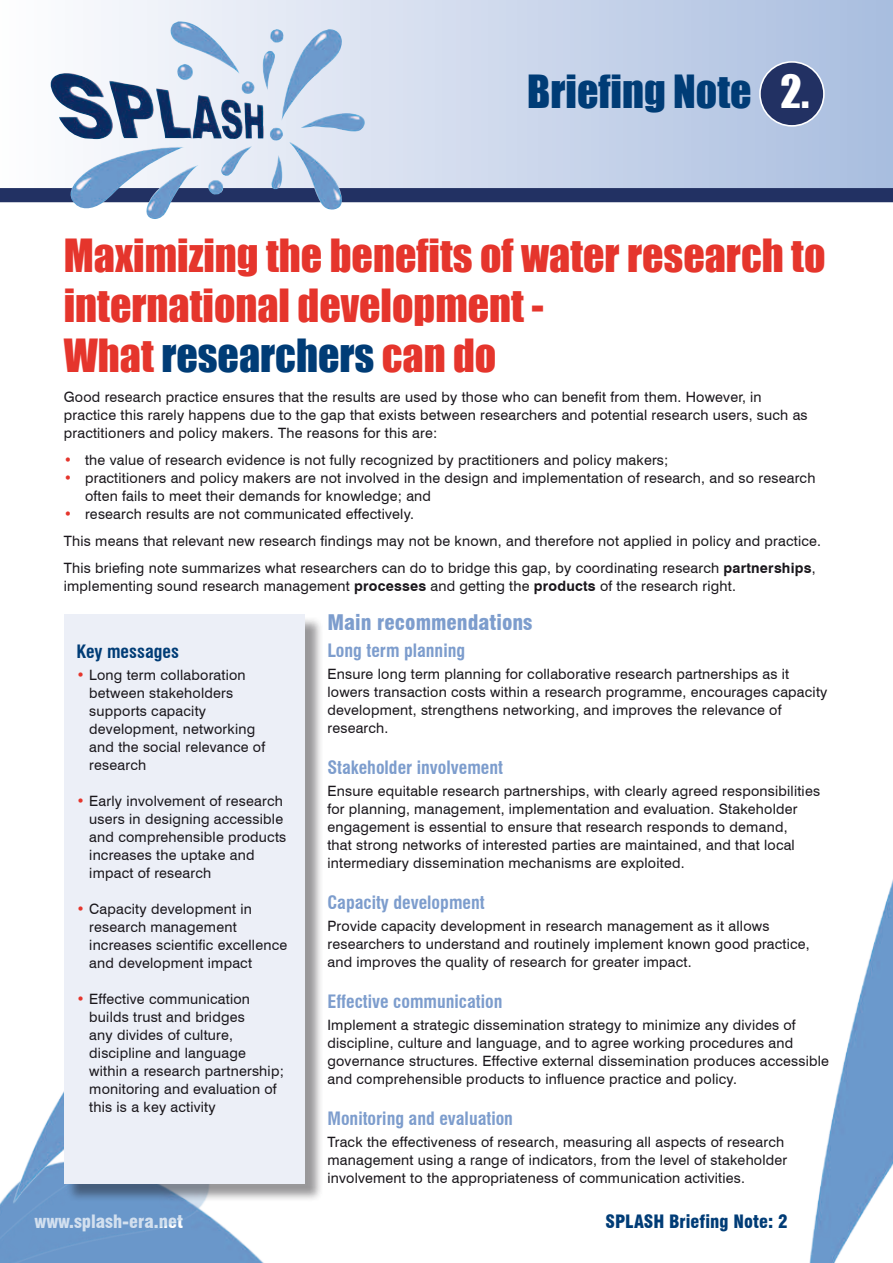
<style>
.page{position:relative;width:893px;height:1263px;background:#fff}
.page>*{position:absolute;margin:0;border:0;box-sizing:border-box;transform-origin:0 0}
.t1{font:42px/50.4px "Impact";color:#e5352c}
.t2{font:42px "Impact";color:#003c76}
.t3{font:900 condensed 21px "Swiss 721 BT";color:#7d9dcd}
.t4{font:700 condensed 18px "Swiss 721 BT";color:#7d9dcd}
.t5{font:900 condensed 18px "Swiss 721 BT";color:#003c76}
.t6{font:900 condensed 18px "Swiss 721 BT";color:#fff}
.t7{font:700 condensed 18px "Swiss 721 BT";color:#003c76}
.t8{font:14.25px/18px "Swiss 721 BT";letter-spacing:.015em;color:#1a171c}
.s1{color:#fff}
.s2{color:#003c76}
.s3{color:#e5352c}
.s4{font-weight:700}
</style>
<div class="page">
<svg style="left:72px;top:0;width:821px;height:188px;background:#c6d3e9"></svg>
<img style="left:809px;top:879px;width:84px;height:384px">
<img style="left:225px;top:1228px;width:39px;height:35px">
<div style="left:760px;top:62px;width:64px;height:64px;background:#223163;border-radius:50%"></div>
<div style="left:759px;top:61px;width:66px;height:66px;border:2px solid #fff;border-radius:50%"></div>
<img style="left:50px;top:21px;width:294px;height:120px">
<img style="left:0;top:1091px;width:225px;height:172px">
<svg style="left:0;top:188px;width:893px;height:31px"></svg>
<div style="left:66px;top:616px;width:257px;height:586px;background:#1a171c;opacity:.45"></div>
<div style="left:64px;top:614px;width:241px;height:569px;background:#eceff7"></div>
<h1 class="t2" style="left:527px;top:59px;width:284px">Briefing Note <span class="s1">2.</span></h1>
<h1 class="t1" style="left:64px;top:229px;width:763px">Maximizing the benefits of water research to international development -<br>What <span class="s2">researchers</span> can do</h1>
<p class="t8" style="left:64px;top:388px;width:745px">Good research practice ensures that the results are used by those who can benefit from them. However, in practice this rarely happens due to the gap that exists between researchers and potential research users, such as practitioners and policy makers. The reasons for this are:</p>
<p class="t8" style="left:64px;top:451px;width:606px"><span class="s3">•</span> the value of research evidence is not fully recognized by practitioners and policy makers;</p>
<p class="t8" style="left:85px;top:469px;width:732px;text-indent:-21px"><span class="s3">•</span> practitioners and policy makers are not involved in the design and implementation of research, and so research often fails to meet their demands for knowledge; and</p>
<p class="t8" style="left:64px;top:500px;width:759px;line-height:27px"><span class="s3">•</span> research results are not communicated effectively.<br>This means that relevant new research findings may not be known, and therefore not applied in policy and practice.<br>This briefing note summarizes what researchers can do to bridge this gap, by coordinating research <span class="s4">partnerships</span>,</p>
<p class="t8" style="left:64px;top:577px;width:674px">implementing sound research management <span class="s4">processes</span> and getting the <span class="s4">products</span> of the research right.</p>
<p class="t7" style="left:77px;top:641px;width:104px">Key messages</p>
<p class="t8" style="left:89px;top:666px;width:177px;text-indent:-13px"><span class="s3">•</span> Long term collaboration between stakeholders supports capacity development, networking and the social relevance of research</p>
<p class="t8" style="left:89px;top:792px;width:198px;text-indent:-13px"><span class="s3">•</span> Early involvement of research users in designing accessible and comprehensible products increases the uptake and impact of research</p>
<p class="t8" style="left:89px;top:900px;width:199px;text-indent:-13px"><span class="s3">•</span> Capacity development in research management increases scientific excellence and development impact</p>
<p class="t8" style="left:89px;top:990px;width:196px;text-indent:-13px"><span class="s3">•</span> Effective communication builds trust and bridges<br>any divides of culture, discipline and language within a research partnership; monitoring and evaluation of this is a key activity</p>
<h2 class="t3" style="left:327px;top:609px;width:207px">Main recommendations</h2>
<p class="t4" style="left:327px;top:639px;width:139px">Long term planning</p>
<p class="t8" style="left:327px;top:665px;width:501px">Ensure long term planning for collaborative research partnerships as it lowers transaction costs within a research programme, encourages capacity development, strengthens networking, and improves the relevance of research.</p>
<p class="t4" style="left:327px;top:756px;width:177px">Stakeholder involvement</p>
<p class="t8" style="left:327px;top:782px;width:494px">Ensure equitable research partnerships, with clearly agreed responsibilities for planning, management, implementation and evaluation. Stakeholder engagement is essential to ensure that research responds to demand,<br>that strong networks of interested parties are maintained, and that local intermediary dissemination mechanisms are exploited.</p>
<p class="t4" style="left:327px;top:891px;width:159px">Capacity development</p>
<p class="t8" style="left:327px;top:917px;width:484px">Provide capacity development in research management as it allows researchers to understand and routinely implement known good practice, and improves the quality of research for greater impact.</p>
<p class="t4" style="left:327px;top:990px;width:176px">Effective communication</p>
<p class="t8" style="left:327px;top:1016px;width:503px">Implement a strategic dissemination strategy to minimize any divides of discipline, culture and language, and to agree working procedures and governance structures. Effective external dissemination produces accessible and comprehensible products to influence practice and policy.</p>
<p class="t4" style="left:327px;top:1107px;width:187px">Monitoring and evaluation</p>
<p class="t8" style="left:327px;top:1133px;width:461px">Track the effectiveness of research, measuring all aspects of research management using a range of indicators, from the level of stakeholder involvement to the appropriateness of communication activities.</p>
<p class="t6" style="left:35px;top:1211px;width:150px">www.splash-era.net</p>
<p class="t5" style="left:606px;top:1210px;width:184px">SPLASH Briefing Note: 2</p>
</div>
